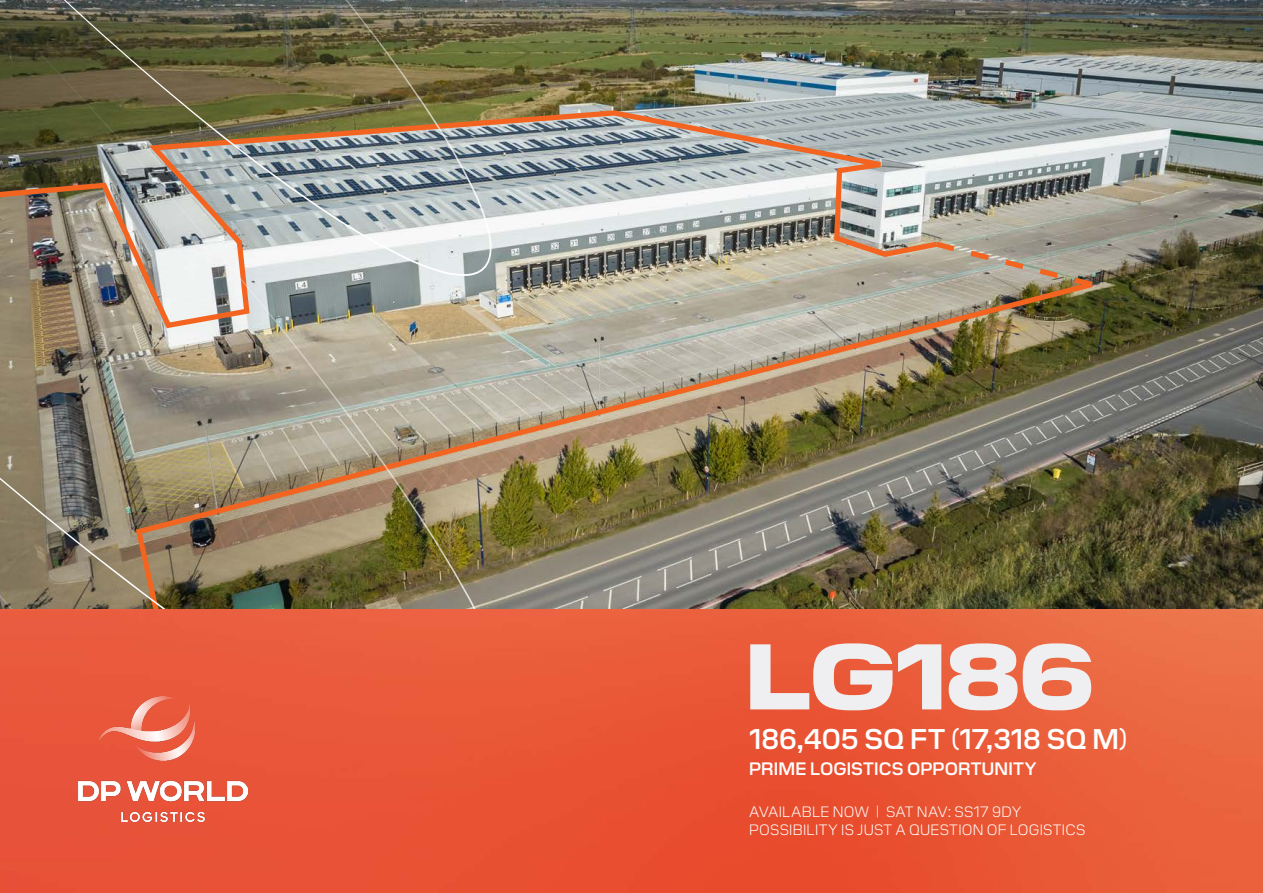
<style>
.page{position:relative;width:1263px;height:893px;background:#fff}
.page>*{position:absolute;margin:0;border:0;box-sizing:border-box;transform-origin:0 0}
.t1{font:800 93px "Pilat Wide";letter-spacing:-.015em;color:#efeef0}
.t2{font:600 28.5px "Pilat";color:#fff}
.t3{font:600 18px "Pilat";letter-spacing:.01em;color:#fff}
.t4{font:300 15px "Pilat";letter-spacing:.015em;color:#fff}
</style>
<div class="page">
<img style="left:517px;top:0;width:746px;height:609px">
<img style="left:517px;top:108px;width:581px;height:501px">
<svg style="left:930px;top:238px;width:168px;height:53px;background:#ab9e8b"></svg>
<img style="left:0;top:0;width:517px;height:609px">
<img style="left:0;top:0;width:492px;height:276px">
<img style="left:0;top:609px;width:1263px;height:284px">
<img style="left:78px;top:696px;width:170px;height:126px">
<p class="t1" style="left:745px;top:609px;width:351px">LG186</p>
<p class="t2" style="left:749px;top:718px;width:380px">186,405 SQ FT (17,318 SQ M)</p>
<p class="t3" style="left:749px;top:755px;width:289px">PRIME LOGISTICS OPPORTUNITY</p>
<p class="t4" style="left:749px;top:800px;width:274px">AVAILABLE NOW | SAT NAV: SS17 9DY</p>
<p class="t4" style="left:749px;top:819px;width:338px">POSSIBILITY IS JUST A QUESTION OF LOGISTICS</p>
</div>
